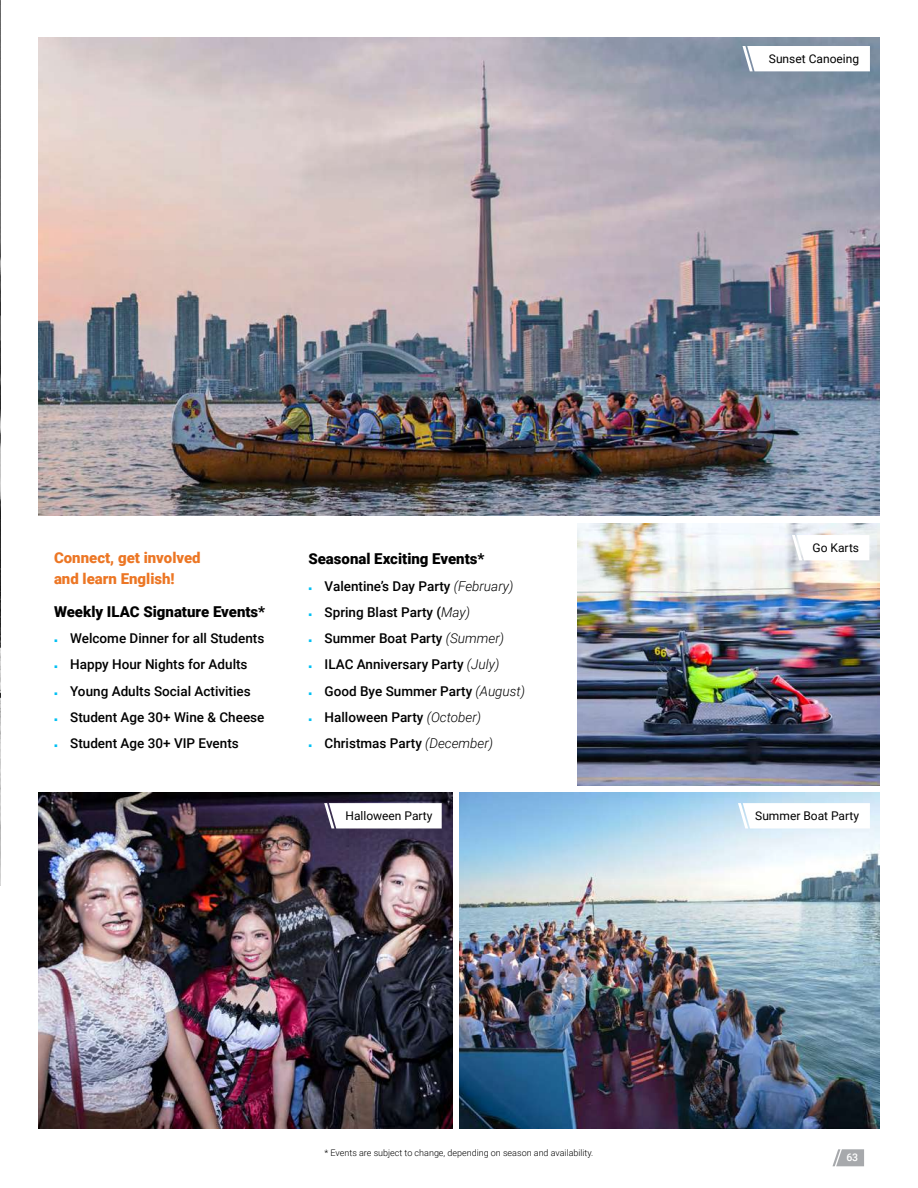
<style>
.page{position:relative;width:918px;height:1188px;background:#fff}
.page>*{position:absolute;margin:0;border:0;box-sizing:border-box;transform-origin:0 0}
.t1{font:900 15px "Roboto";color:#000}
.t2{font:900 15px/21px "Roboto";color:#ec7624}
.t3{font:500 13.5px "Roboto";color:#000}
.t4{font:12px "Roboto";color:#000}
.t5{font:500 10.5px "Roboto";color:#fff}
.t6{font:300 9px "Roboto";color:#000}
.s1{font-family:"Minion Pro";font-weight:400;font-size:9px;color:#00c0f3}
.s2{font-weight:300;font-style:italic}
</style>
<div class="page">
<img style="left:0;top:0;width:1px;height:885px">
<img style="left:38px;top:37px;width:842px;height:479px">
<img style="left:459px;top:793px;width:421px;height:336px">
<img style="left:578px;top:523px;width:302px;height:262px">
<img style="left:38px;top:793px;width:415px;height:336px">
<svg style="left:832px;top:1149px;width:32px;height:17px"></svg>
<svg style="left:742px;top:46px;width:128px;height:25px"></svg>
<svg style="left:738px;top:803px;width:132px;height:25px"></svg>
<svg style="left:324px;top:803px;width:118px;height:25px"></svg>
<svg style="left:792px;top:535px;width:77px;height:25px"></svg>
<p class="t4" style="left:769px;top:50px;width:92px">Sunset Canoeing</p>
<p class="t2" style="left:54px;top:546px;width:148px">Connect, get involved and learn English!</p>
<p class="t1" style="left:54px;top:601px;width:213px">Weekly ILAC Signature Events*</p>
<p class="t3" style="left:54px;top:629px;width:212px"><span class="s1">■</span> Welcome Dinner for all Students</p>
<p class="t3" style="left:54px;top:655px;width:195px"><span class="s1">■</span> Happy Hour Nights for Adults</p>
<p class="t3" style="left:54px;top:681px;width:198px"><span class="s1">■</span> Young Adults Social Activities</p>
<p class="t3" style="left:54px;top:708px;width:212px"><span class="s1">■</span> Student Age 30+ Wine &amp; Cheese</p>
<p class="t3" style="left:54px;top:734px;width:186px"><span class="s1">■</span> Student Age 30+ VIP Events</p>
<p class="t1" style="left:308px;top:549px;width:178px">Seasonal Exciting Events*</p>
<p class="t3" style="left:308px;top:576px;width:207px"><span class="s1">■</span> Valentine’s Day Party <span class="s2">(February)</span></p>
<p class="t3" style="left:308px;top:603px;width:163px"><span class="s1">■</span> Spring Blast Party (<span class="s2">May)</span></p>
<p class="t3" style="left:308px;top:629px;width:197px"><span class="s1">■</span> Summer Boat Party <span class="s2">(Summer)</span></p>
<p class="t3" style="left:308px;top:655px;width:192px"><span class="s1">■</span> ILAC Anniversary Party <span class="s2">(July)</span></p>
<p class="t3" style="left:308px;top:681px;width:218px"><span class="s1">■</span> Good Bye Summer Party <span class="s2">(August)</span></p>
<p class="t3" style="left:308px;top:708px;width:174px"><span class="s1">■</span> Halloween Party <span class="s2">(October)</span></p>
<p class="t3" style="left:308px;top:734px;width:186px"><span class="s1">■</span> Christmas Party <span class="s2">(December)</span></p>
<p class="t4" style="left:813px;top:539px;width:48px">Go Karts</p>
<p class="t4" style="left:345px;top:807px;width:89px">Halloween Party</p>
<p class="t4" style="left:755px;top:807px;width:105px">Summer Boat Party</p>
<p class="t6" style="left:325px;top:1147px;width:270px">* Events are subject to change, depending on season and availability.</p>
<p class="t5" style="left:846px;top:1150px;width:13px">63</p>
</div>
